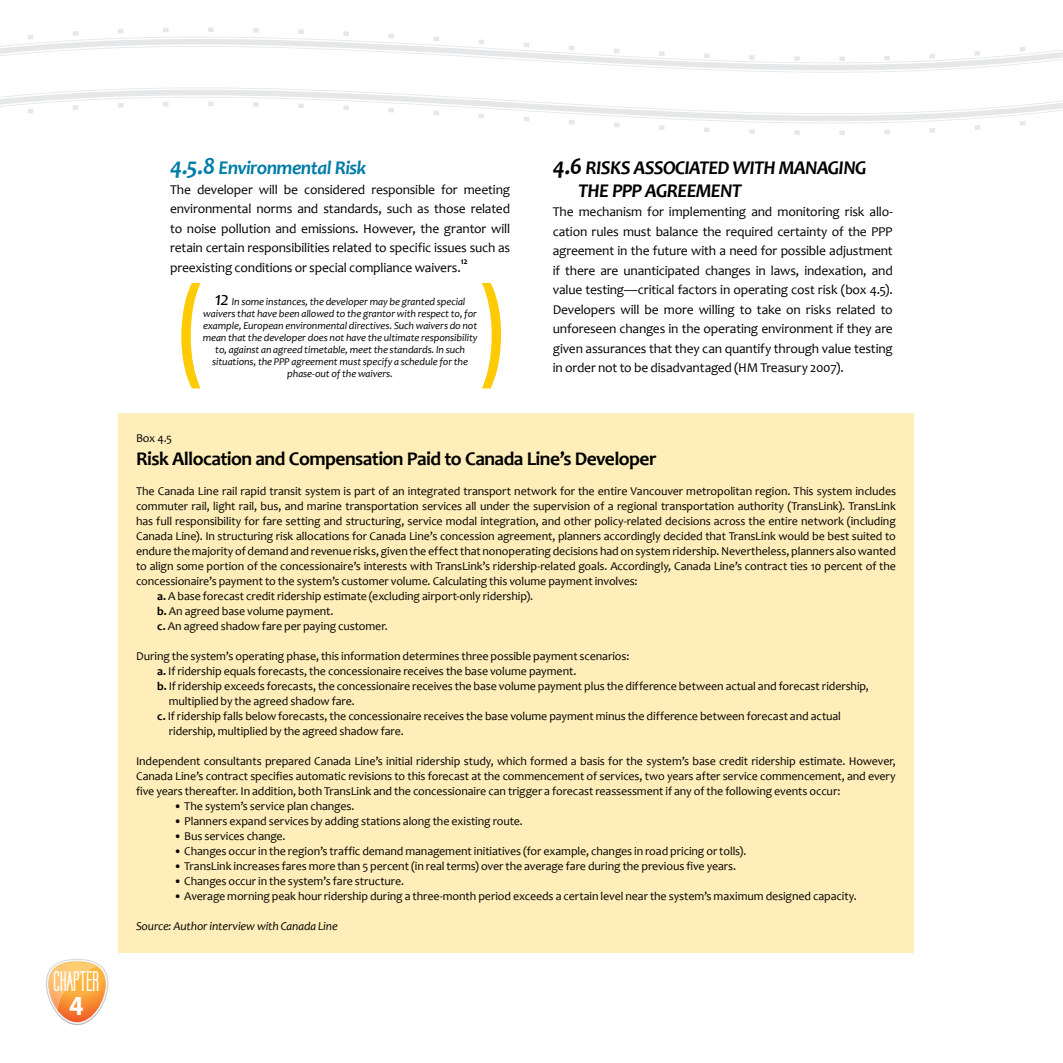
<style>
.page{position:relative;width:1063px;height:1063px;background:#fff}
.page>*{position:absolute;margin:0;border:0;box-sizing:border-box;transform-origin:0 0}
.t1{font:700 27.6px "Myriad Pro";color:#fff;scale:.94 1}
.t2{font:700 23.7px "Labtop Secundo";letter-spacing:.02em;color:#fff;scale:.94 1}
.t3{font:700 19.5px "Candara";letter-spacing:-.03em;color:#000}
.t4{font:italic 700 19.5px/22.5px "Candara";letter-spacing:-.035em;color:#000}
.t5{font:italic 700 19.5px "Candara";letter-spacing:-.03em;color:#007ca9}
.t6{font:13.5px/19.5px "Candara";letter-spacing:-.015em;color:#000;text-align:justify}
.t7{font:12px/15px "Candara";letter-spacing:-.01em;color:#000;text-align:justify}
.t8{font:italic 12px "Candara";letter-spacing:-.01em;color:#000}
.t9{font:italic 10.5px/12px "Candara";letter-spacing:-.005em;color:#000;text-align:center}
.t10{font:700 9px "Candara";color:#000}
.s1{font-size:24px}
.s2{font-size:19.5px}
.s3{font-weight:700}
</style>
<div class="page">
<div style="left:118px;top:413px;width:795px;height:539px;background:#ffeeb9"></div>
<svg style="left:0;top:27px;width:1063px;height:29px"></svg>
<svg style="left:460px;top:56px;width:603px;height:2px"></svg>
<svg style="left:0;top:58px;width:1063px;height:74px"></svg>
<svg style="left:28px;top:35px;width:5px;height:4px"></svg>
<svg style="left:73px;top:31px;width:5px;height:5px"></svg>
<svg style="left:118px;top:29px;width:5px;height:4px"></svg>
<svg style="left:163px;top:28px;width:6px;height:4px"></svg>
<svg style="left:208px;top:28px;width:6px;height:4px"></svg>
<svg style="left:253px;top:28px;width:6px;height:5px"></svg>
<svg style="left:298px;top:29px;width:6px;height:5px"></svg>
<svg style="left:343px;top:31px;width:6px;height:5px"></svg>
<svg style="left:388px;top:34px;width:6px;height:4px"></svg>
<svg style="left:434px;top:36px;width:5px;height:5px"></svg>
<svg style="left:479px;top:39px;width:5px;height:5px"></svg>
<svg style="left:524px;top:43px;width:5px;height:4px"></svg>
<svg style="left:569px;top:46px;width:5px;height:4px"></svg>
<svg style="left:614px;top:49px;width:5px;height:4px"></svg>
<svg style="left:659px;top:51px;width:6px;height:5px"></svg>
<svg style="left:704px;top:53px;width:6px;height:5px"></svg>
<svg style="left:749px;top:55px;width:6px;height:5px"></svg>
<svg style="left:794px;top:56px;width:6px;height:5px"></svg>
<svg style="left:839px;top:56px;width:6px;height:5px"></svg>
<svg style="left:884px;top:56px;width:6px;height:4px"></svg>
<svg style="left:930px;top:54px;width:5px;height:5px"></svg>
<svg style="left:975px;top:51px;width:5px;height:5px"></svg>
<svg style="left:1020px;top:47px;width:5px;height:5px"></svg>
<svg style="left:28px;top:109px;width:5px;height:5px"></svg>
<svg style="left:73px;top:105px;width:5px;height:5px"></svg>
<svg style="left:118px;top:103px;width:5px;height:5px"></svg>
<svg style="left:163px;top:102px;width:6px;height:4px"></svg>
<svg style="left:208px;top:102px;width:6px;height:4px"></svg>
<svg style="left:253px;top:102px;width:6px;height:5px"></svg>
<svg style="left:298px;top:104px;width:6px;height:4px"></svg>
<svg style="left:343px;top:105px;width:6px;height:5px"></svg>
<svg style="left:388px;top:108px;width:6px;height:5px"></svg>
<svg style="left:434px;top:111px;width:5px;height:4px"></svg>
<svg style="left:479px;top:114px;width:5px;height:4px"></svg>
<svg style="left:524px;top:117px;width:5px;height:4px"></svg>
<svg style="left:569px;top:120px;width:5px;height:5px"></svg>
<svg style="left:614px;top:123px;width:5px;height:4px"></svg>
<svg style="left:659px;top:125px;width:6px;height:5px"></svg>
<svg style="left:704px;top:128px;width:6px;height:4px"></svg>
<svg style="left:749px;top:129px;width:6px;height:5px"></svg>
<svg style="left:794px;top:130px;width:6px;height:5px"></svg>
<svg style="left:839px;top:131px;width:6px;height:4px"></svg>
<svg style="left:884px;top:130px;width:6px;height:4px"></svg>
<svg style="left:930px;top:128px;width:5px;height:5px"></svg>
<svg style="left:975px;top:125px;width:5px;height:5px"></svg>
<svg style="left:1020px;top:121px;width:5px;height:5px"></svg>
<svg style="left:46px;top:959px;width:62px;height:66px"></svg>
<svg style="left:181px;top:283px;width:20px;height:105px"></svg>
<svg style="left:482px;top:283px;width:19px;height:105px"></svg>
<h2 class="t2" style="left:54px;top:967px;width:50px">CHAPTER</h2>
<h1 class="t1" style="left:69px;top:988px;width:17px">4</h1>
<h3 class="t5" style="left:170px;top:156px;width:198px"><span class="s1">4.5.8</span> Environmental Risk</h3>
<p class="t6" style="left:170px;top:180px;width:342px">The developer will be considered responsible for meeting environmental norms and standards, such as those related to noise pollution and emissions. However, the grantor will retain certain responsibilities related to specific issues such as preexisting conditions or special compliance waivers.</p>
<p class="t10" style="left:461px;top:256px;width:9px">12</p>
<p class="t9" style="left:203px;top:296px;width:276px"><span class="s2">12</span> In some instances, the developer may be granted special waivers that have been allowed to the grantor with respect to, for example, European environmental directives. Such waivers do not mean that the developer does not have the ultimate responsibility to, against an agreed timetable, meet the standards. In such situations, the PPP agreement must specify a schedule for the phase-out of the waivers.</p>
<h3 class="t4" style="left:578px;top:157px;width:290px;text-indent:-25px"><span class="s1">4.6</span> RISKS ASSOCIATED WITH MANAGING<br>THE PPP AGREEMENT</h3>
<p class="t6" style="left:553px;top:202px;width:342px">The mechanism for implementing and monitoring risk allo&shy;cation rules must balance the required certainty of the PPP agreement in the future with a need for possible adjustment if there are unanticipated changes in laws, indexation, and value testing—critical factors in operating cost risk (box 4.5).<br>Developers will be more willing to take on risks related to unforeseen changes in the operating environment if they are given assurances that they can quantify through value testing in order not to be disadvantaged (HM Treasury 2007).</p>
<p class="t7" style="left:136px;top:431px;width:38px">Box 4.5</p>
<h3 class="t3" style="left:136px;top:447px;width:522px">Risk Allocation and Compensation Paid to Canada Line’s Developer</h3>
<p class="t7" style="left:136px;top:483px;width:762px">The Canada Line rail rapid transit system is part of an integrated transport network for the entire Vancouver metropolitan region. This system includes</p>
<p class="t7" style="left:136px;top:498px;width:761px">commuter rail, light rail, bus, and marine transportation services all under the supervision of a regional transportation authority (TransLink). TransLink</p>
<p class="t7" style="left:136px;top:513px;width:761px">has full responsibility for fare setting and structuring, service modal integration, and other policy-related decisions across the entire network (including</p>
<p class="t7" style="left:136px;top:528px;width:761px">Canada Line). In structuring risk allocations for Canada Line’s concession agreement, planners accordingly decided that TransLink would be best suited to</p>
<p class="t7" style="left:136px;top:543px;width:761px">endure the majority of demand and revenue risks, given the effect that nonoperating decisions had on system ridership. Nevertheless, planners also wanted</p>
<p class="t7" style="left:136px;top:558px;width:762px">to align some portion of the concessionaire’s interests with TransLink’s ridership-related goals. Accordingly, Canada Line’s contract ties 10 percent of the</p>
<p class="t7" style="left:136px;top:573px;width:503px">concessionaire’s payment to the system’s customer volume. Calculating this volume payment involves:</p>
<p class="t7" style="left:157px;top:588px;width:378px"><span class="s3">a.</span> A base forecast credit ridership estimate (excluding airport-only ridership).</p>
<p class="t7" style="left:157px;top:603px;width:178px"><span class="s3">b.</span> An agreed base volume payment.</p>
<p class="t7" style="left:157px;top:618px;width:232px"><span class="s3">c.</span> An agreed shadow fare per paying customer.</p>
<p class="t7" style="left:136px;top:648px;width:495px">During the system’s operating phase, this information determines three possible payment scenarios:</p>
<p class="t7" style="left:157px;top:663px;width:421px"><span class="s3">a.</span> If ridership equals forecasts, the concessionaire receives the base volume payment.</p>
<p class="t7" style="left:157px;top:678px;width:713px"><span class="s3">b.</span> If ridership exceeds forecasts, the concessionaire receives the base volume payment plus the difference between actual and forecast ridership,</p>
<p class="t7" style="left:169px;top:693px;width:187px">multiplied by the agreed shadow fare.</p>
<p class="t7" style="left:157px;top:708px;width:685px"><span class="s3">c.</span> If ridership falls below forecasts, the concessionaire receives the base volume payment minus the difference between forecast and actual</p>
<p class="t7" style="left:169px;top:723px;width:236px">ridership, multiplied by the agreed shadow fare.</p>
<p class="t7" style="left:136px;top:753px;width:761px">Independent consultants prepared Canada Line’s initial ridership study, which formed a basis for the system’s base credit ridership estimate. However, Canada Line’s contract specifies automatic revisions to this forecast at the commencement of services, two years after service commencement, and every five years thereafter. In addition, both TransLink and the concessionaire can trigger a forecast reassessment if any of the following events occur:</p>
<p class="t7" style="left:174px;top:798px;width:182px">• The system’s service plan changes.</p>
<p class="t7" style="left:174px;top:813px;width:351px">• Planners expand services by adding stations along the existing route.</p>
<p class="t7" style="left:174px;top:828px;width:113px">• Bus services change.</p>
<p class="t7" style="left:174px;top:843px;width:574px">• Changes occur in the region’s traffic demand management initiatives (for example, changes in road pricing or tolls).</p>
<p class="t7" style="left:174px;top:858px;width:564px">• TransLink increases fares more than 5 percent (in real terms) over the average fare during the previous five years.</p>
<p class="t7" style="left:174px;top:873px;width:232px">• Changes occur in the system’s fare structure.</p>
<p class="t7" style="left:174px;top:888px;width:685px">• Average morning peak hour ridership during a three-month period exceeds a certain level near the system’s maximum designed capacity.</p>
<p class="t8" style="left:136px;top:919px;width:203px">Source: Author interview with Canada Line</p>
</div>
